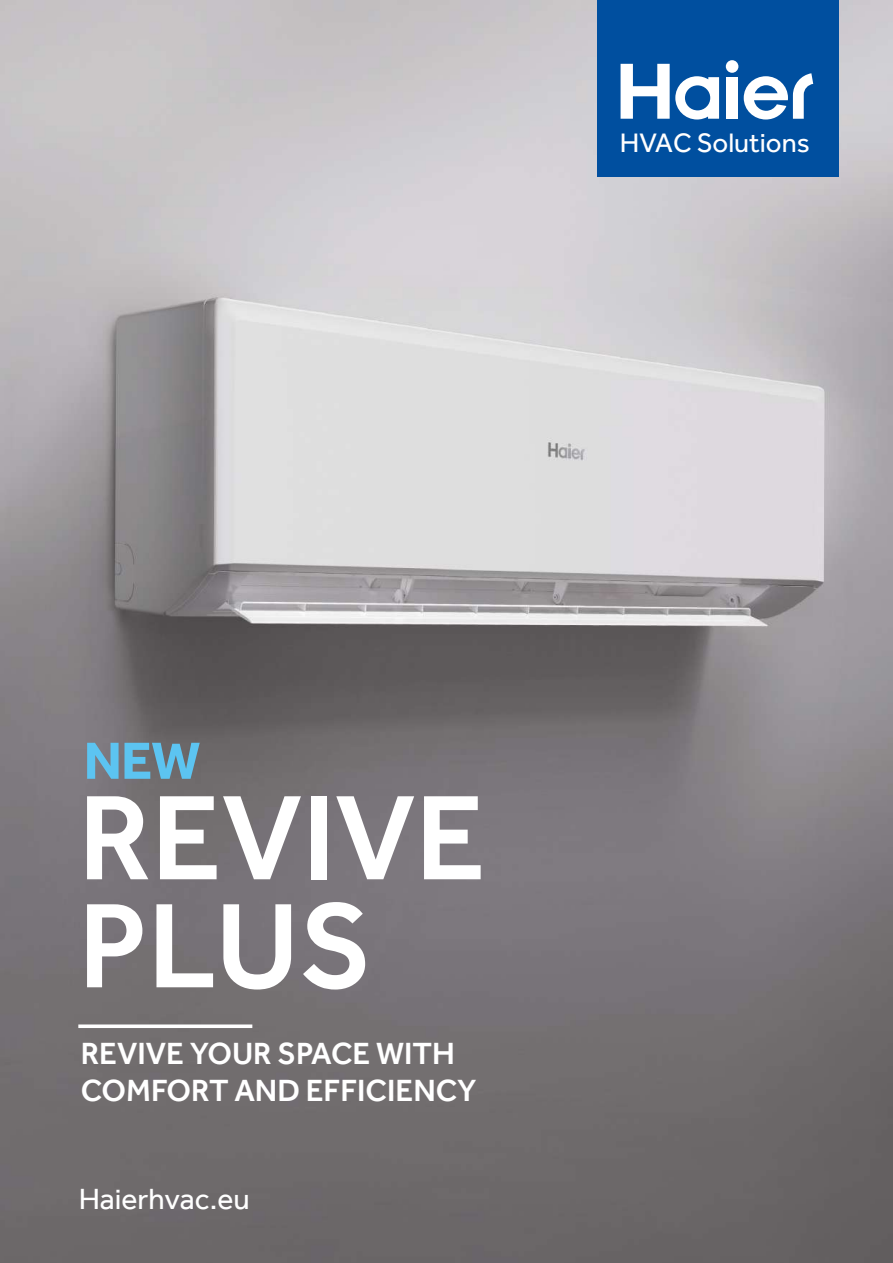
<style>
.page{position:relative;width:893px;height:1263px;background:#fff}
.page>*{position:absolute;margin:0;border:0;box-sizing:border-box;transform-origin:0 0}
.t1{font:500 124.35px/108px "Effra";color:#fff}
.t2{font:700 54px "Effra";color:#5cc4f1}
.t3{font:500 31.5px/37.8px "Effra";color:#fff}
.t4{font:30px "Effra";color:#fff}
.t5{font:27.6px "Effra";color:#fff}
</style>
<div class="page">
<img style="left:0;top:0;width:893px;height:1263px">
<svg style="left:78px;top:1024px;width:174px;height:4px"></svg>
<div style="left:597px;top:0;width:242px;height:176px;background:#004f9f"></div>
<div style="left:726px;top:77px;width:12px;height:42px;background:#fff"></div>
<div style="left:726px;top:60px;width:12px;height:13px;background:#fff;border-radius:50%"></div>
<svg style="left:621px;top:64px;width:98px;height:56px"></svg>
<svg style="left:744px;top:73px;width:69px;height:47px"></svg>
<p class="t5" style="left:620px;top:127px;width:191px">HVAC Solutions</p>
<h2 class="t2" style="left:84px;top:728px;width:118px">NEW</h2>
<h1 class="t1" style="left:78px;top:782px;width:409px">REVIVE<br>PLUS</h1>
<p class="t3" style="left:81px;top:1034px;width:397px">REVIVE YOUR SPACE WITH<br>COMFORT AND EFFICIENCY</p>
<p class="t4" style="left:79px;top:1181px;width:173px">Haierhvac.eu</p>
</div>
